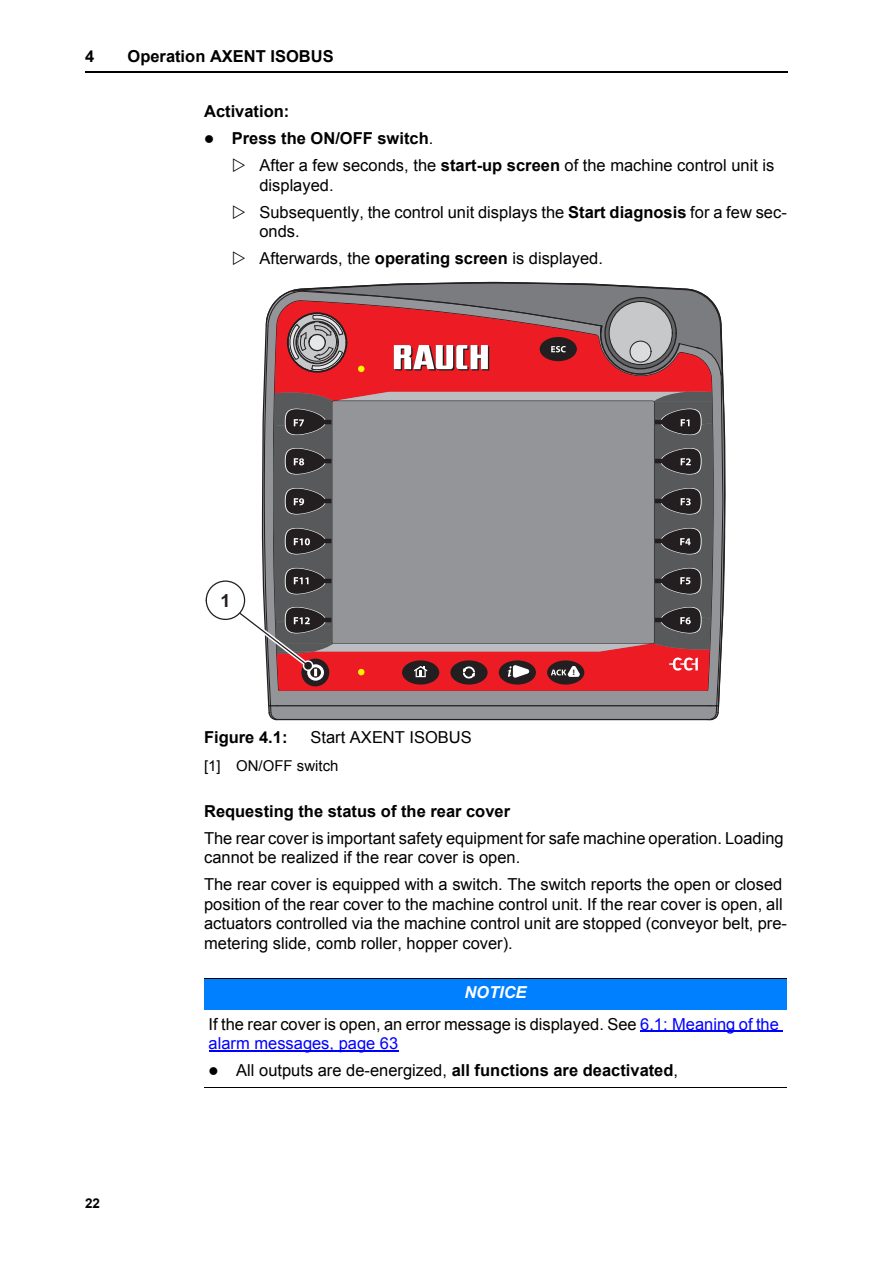
<style>
.page{position:relative;width:893px;height:1263px;background:#fff}
.page>*{position:absolute;margin:0;border:0;box-sizing:border-box;transform-origin:0 0}
.t1{font:700 18px "Arial";color:#231f20}
.t2{font:16.5px/19.5px "Arial";color:#000}
.t3{font:700 16.5px "Arial";color:#000}
.t4{font:16.5px "Arial";color:#00f}
.t5{font:15px "Arial";color:#000}
.t6{font:700 13.5px "Arial";color:#000}
.t7{font:700 7.8px "Myriad Pro";color:#231f20}
.s1{font-weight:700}
.s2{font-weight:700;font-style:italic;color:#fff}
.s3{color:#00f}
</style>
<div class="page">
<hr style="left:85px;top:72px;width:702px;height:1px;background:#000">
<div style="left:204px;top:978px;width:583px;height:32px;background:#0080ff"></div>
<hr style="left:640px;top:1031px;width:142px;height:1px;background:#00f">
<hr style="left:209px;top:1050px;width:189px;height:1px;background:#00f">
<hr style="left:204px;top:978px;width:583px;height:1px;background:#000">
<hr style="left:204px;top:1087px;width:583px;height:1px;background:#000">
<div style="left:206px;top:580px;width:39px;height:40px;border:1px solid #231f20;border-radius:50%"></div>
<svg style="left:221px;top:281px;width:504px;height:440px;background:#9f7e81"></svg>
<p class="t3" style="left:85px;top:47px;width:11px">4</p>
<p class="t3" style="left:128px;top:47px;width:208px">Operation AXENT ISOBUS</p>
<p class="t3" style="left:204px;top:102px;width:87px">Activation:</p>
<p class="t2" style="left:259px;top:125px;width:516px;line-height:27px;text-indent:-55px">● <span class="s1">Press the ON/OFF switch</span>.<br>After a few seconds, the <span class="s1">start-up screen</span> of the machine control unit is</p>
<p class="t2" style="left:259px;top:172px;width:529px;line-height:27px">displayed.<br>Subsequently, the control unit displays the <span class="s1">Start diagnosis</span> for a few sec-</p>
<p class="t2" style="left:259px;top:218px;width:345px;line-height:27px">onds.<br>Afterwards, the <span class="s1">operating screen</span> is displayed.</p>
<p class="t1" style="left:220px;top:590px;width:12px">1</p>
<p class="t7" style="left:572px;top:667px;width:4px">!</p>
<p class="t6" style="left:85px;top:1196px;width:16px">22</p>
<p class="t3" style="left:204px;top:728px;width:85px">Figure 4.1:</p>
<p class="t2" style="left:310px;top:728px;width:163px">Start AXENT ISOBUS</p>
<p class="t5" style="left:204px;top:757px;width:136px">[1] ON/OFF switch</p>
<p class="t3" style="left:204px;top:802px;width:307px">Requesting the status of the rear cover</p>
<p class="t2" style="left:204px;top:828px;width:581px">The rear cover is important safety equipment for safe machine operation. Loading cannot be realized if the rear cover is open.</p>
<p class="t2" style="left:204px;top:875px;width:584px">The rear cover is equipped with a switch. The switch reports the open or closed position of the rear cover to the machine control unit. If the rear cover is open, all actuators controlled via the machine control unit are stopped (conveyor belt, pre&shy;metering slide, comb roller, hopper cover).</p>
<p class="t2" style="left:209px;top:977px;width:572px;line-height:31.5px;text-align:center"><span class="s2">NOTICE<br></span>If the rear cover is open, an error message is displayed. See <span class="s3">6.1: Meaning of the</span></p>
<p class="t4" style="left:209px;top:1034px;width:191px">alarm messages, page 63</p>
<p class="t2" style="left:209px;top:1061px;width:471px">● All outputs are de-energized, <span class="s1">all functions are deactivated</span>,</p>
</div>
